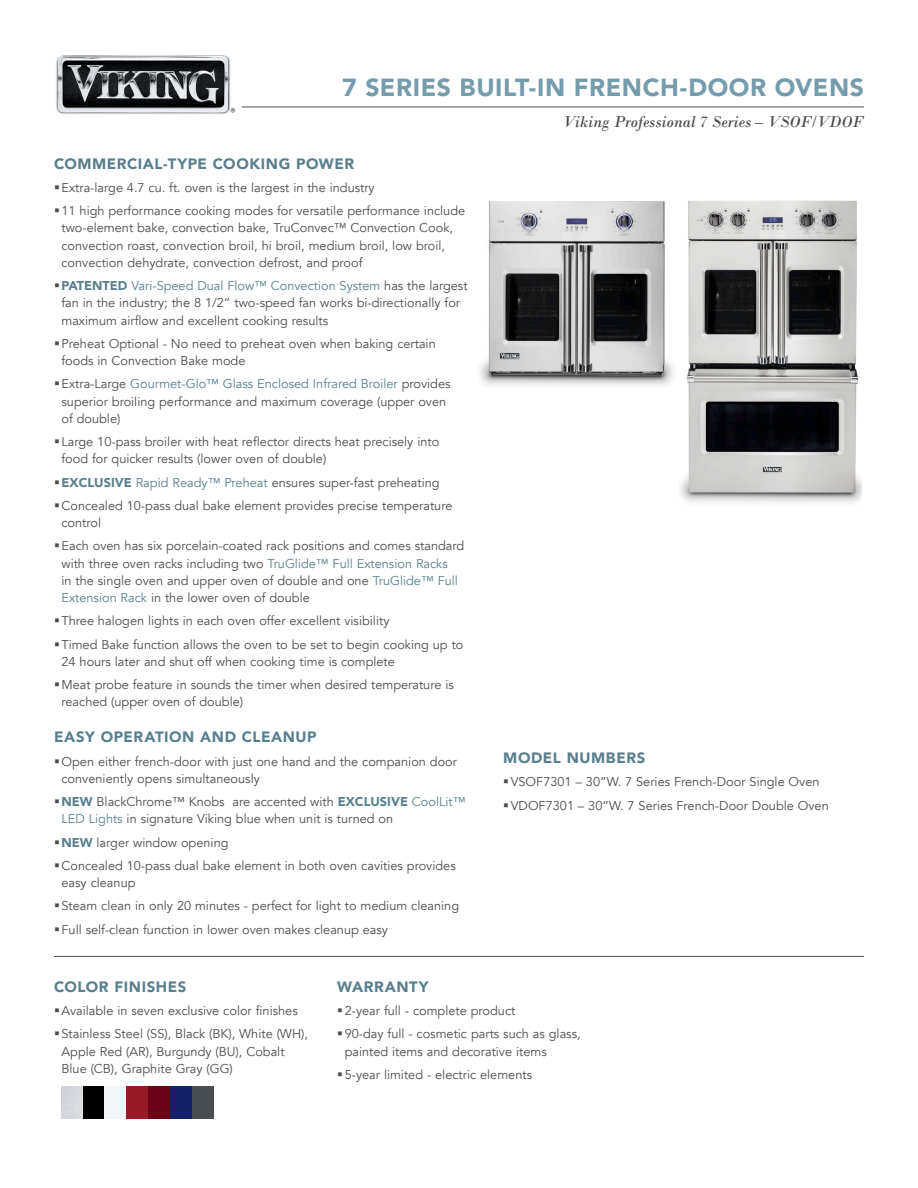
<style>
.page{position:relative;width:918px;height:1188px;background:#fff}
.page>*{position:absolute;margin:0;border:0;box-sizing:border-box;transform-origin:0 0}
.t1{font:900 24.75px "Avenir";letter-spacing:.025em;color:#749cac}
.t2{font:italic 16.5px "Bodoni";color:#4b4c4d}
.t3{font:900 15px "Avenir";letter-spacing:.035em;color:#597f8e}
.t4{font:12.75px/17.2px "Avenir";color:#4b4c4d}
.s1{font-weight:900;color:#597f8e}
.s2{color:#597f8e}
</style>
<div class="page">
<hr style="left:54px;top:956px;width:810px;height:1px;background:#4b4c4d">
<div style="left:83px;top:1086px;width:22px;height:33px;background:#000001"></div>
<div style="left:104px;top:1086px;width:22px;height:33px;background:#f3f6f8"></div>
<div style="left:126px;top:1086px;width:22px;height:33px;background:#981a26"></div>
<div style="left:148px;top:1086px;width:22px;height:33px;background:#6e0417"></div>
<div style="left:170px;top:1086px;width:22px;height:33px;background:#14226e"></div>
<div style="left:192px;top:1086px;width:22px;height:33px;background:#474d50"></div>
<hr style="left:241px;top:107px;width:623px;height:1px;background:#4b4c4d">
<img style="left:56px;top:55px;width:179px;height:59px">
<img style="left:479px;top:201px;width:195px;height:185px">
<img style="left:680px;top:200px;width:182px;height:303px">
<p class="t1" style="left:342px;top:66px;width:523px">7 SERIES BUILT-IN FRENCH-DOOR OVENS</p>
<p class="t2" style="left:563px;top:112px;width:303px">Viking Professional 7 Series – VSOF/VDOF</p>
<p class="t3" style="left:54px;top:151px;width:302px">COMMERCIAL-TYPE COOKING POWER</p>
<p class="t4" style="left:54px;top:179px;width:322px">▪Extra-large 4.7 cu. ft. oven is the largest in the industry</p>
<p class="t4" style="left:62px;top:202px;width:405px;text-indent:-8px">▪11 high performance cooking modes for versatile performance include two-element bake, convection bake, TruConvec™ Convection Cook, convection roast, convection broil, hi broil, medium broil, low broil, convection dehydrate, convection defrost, and proof</p>
<p class="t4" style="left:62px;top:277px;width:408px;text-indent:-8px">▪<span class="s1">PATENTED</span> <span class="s2">Vari-Speed Dual Flow™ Convection System</span> has the largest fan in the industry; the 8 1/2” two-speed fan works bi-directionally for maximum airflow and excellent cooking results</p>
<p class="t4" style="left:62px;top:335px;width:376px;text-indent:-8px">▪Preheat Optional - No need to preheat oven when baking certain foods in Convection Bake mode</p>
<p class="t4" style="left:62px;top:376px;width:391px;text-indent:-8px">▪Extra-Large <span class="s2">Gourmet-Glo™ Glass Enclosed Infrared Broiler</span> provides superior broiling performance and maximum coverage (upper oven of double)</p>
<p class="t4" style="left:62px;top:433px;width:379px;text-indent:-8px">▪ Large 10-pass broiler with heat reflector directs heat precisely into food for quicker results (lower oven of double)</p>
<p class="t4" style="left:54px;top:474px;width:387px">▪<span class="s1">EXCLUSIVE</span> <span class="s2">Rapid Ready™ Preheat</span> ensures super-fast preheating</p>
<p class="t4" style="left:62px;top:497px;width:392px;text-indent:-8px">▪Concealed 10-pass dual bake element provides precise temperature control</p>
<p class="t4" style="left:62px;top:538px;width:404px;text-indent:-8px">▪Each oven has six porcelain-coated rack positions and comes standard with three oven racks including two <span class="s2">TruGlide™ Full Extension Racks<br></span>in the single oven and upper oven of double and one <span class="s2">TruGlide™ Full Extension Rack</span> in the lower oven of double</p>
<p class="t4" style="left:54px;top:613px;width:337px">▪Three halogen lights in each oven offer excellent visibility</p>
<p class="t4" style="left:62px;top:636px;width:403px;text-indent:-8px">▪Timed Bake function allows the oven to be set to begin cooking up to<br>24 hours later and shut off when cooking time is complete</p>
<p class="t4" style="left:62px;top:676px;width:394px;text-indent:-8px">▪Meat probe feature in sounds the timer when desired temperature is reached (upper oven of double)</p>
<p class="t3" style="left:54px;top:724px;width:264px">EASY OPERATION AND CLEANUP</p>
<p class="t4" style="left:62px;top:753px;width:397px;text-indent:-8px">▪Open either french-door with just one hand and the companion door conveniently opens simultaneously</p>
<p class="t4" style="left:62px;top:793px;width:406px;text-indent:-8px">▪<span class="s1">NEW</span> BlackChrome™ Knobs are accented with <span class="s1">EXCLUSIVE</span> <span class="s2">CoolLit™<br>LED Lights</span> in signature Viking blue when unit is turned on</p>
<p class="t4" style="left:54px;top:834px;width:176px">▪<span class="s1">NEW</span> larger window opening</p>
<p class="t4" style="left:62px;top:857px;width:396px;text-indent:-8px">▪Concealed 10-pass dual bake element in both oven cavities provides easy cleanup</p>
<p class="t4" style="left:54px;top:898px;width:407px">▪Steam clean in only 20 minutes - perfect for light to medium cleaning</p>
<p class="t4" style="left:54px;top:921px;width:336px">▪Full self-clean function in lower oven makes cleanup easy</p>
<p class="t3" style="left:503px;top:745px;width:144px">MODEL NUMBERS</p>
<p class="t4" style="left:503px;top:773px;width:318px">▪VSOF7301 – 30”W. 7 Series French-Door Single Oven</p>
<p class="t4" style="left:503px;top:797px;width:327px">▪VDOF7301 – 30”W. 7 Series French-Door Double Oven</p>
<p class="t3" style="left:54px;top:974px;width:134px">COLOR FINISHES</p>
<p class="t4" style="left:54px;top:1002px;width:245px">▪Available in seven exclusive color finishes</p>
<p class="t4" style="left:62px;top:1026px;width:248px;text-indent:-8px">▪Stainless Steel (SS), Black (BK), White (WH),<br>Apple Red (AR), Burgundy (BU), Cobalt<br>Blue (CB), Graphite Gray (GG)</p>
<p class="t3" style="left:337px;top:974px;width:93px">WARRANTY</p>
<p class="t4" style="left:337px;top:1002px;width:180px">▪2-year full - complete product</p>
<p class="t4" style="left:345px;top:1026px;width:238px;text-indent:-8px">▪90-day full - cosmetic parts such as glass, painted items and decorative items</p>
<p class="t4" style="left:337px;top:1066px;width:196px">▪5-year limited - electric elements</p>
</div>
